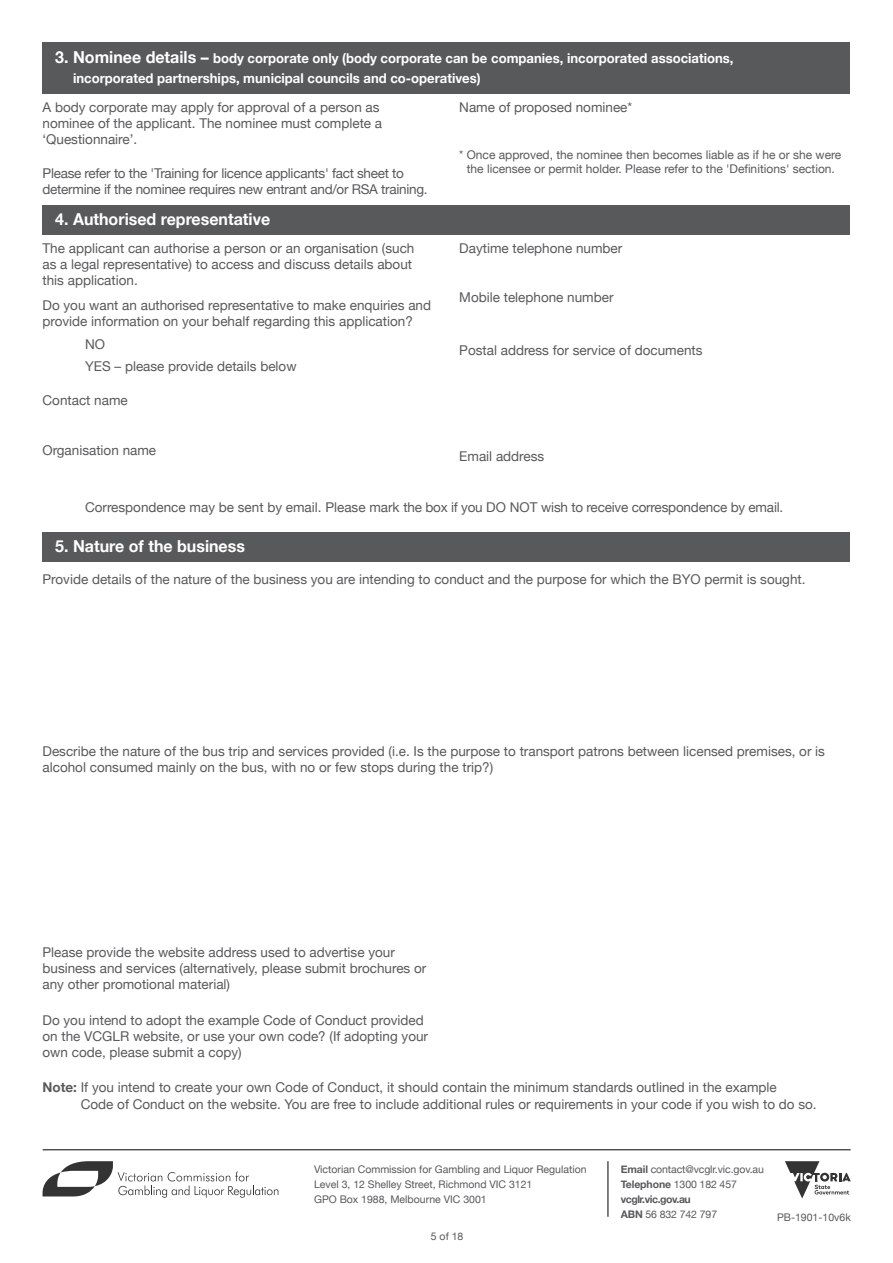
<style>
.page{position:relative;width:893px;height:1263px;background:#fff}
.page>*{position:absolute;margin:0;border:0;box-sizing:border-box;transform-origin:0 0}
.t1{font:700 16.5px "Helvetica Neue";color:#fff}
.t2{font:13.5px/16.2px "Helvetica Neue";color:#58595b}
.t3{font:700 13.5px/19.8px "Helvetica Neue";color:#fff}
.t4{font:13.5px/16.2px "Helvetica Neue";letter-spacing:-.02em;color:#58595b}
.t5{font:12px/14.4px "Helvetica Neue";color:#58595b;text-align:center}
.t6{font:10.5px/15px "Helvetica Neue";color:#58595b}
.s1{font-size:16.5px}
.s2{font-weight:700}
</style>
<div class="page">
<hr style="left:43px;top:1149px;width:808px;height:1px;background:#000">
<svg style="left:43px;top:1161px;width:235px;height:37px"></svg>
<hr style="left:608px;top:1161px;width:1px;height:56px;background:#000">
<svg style="left:785px;top:1161px;width:66px;height:37px"></svg>
<div style="left:43px;top:43px;width:807px;height:51px;background:#58595b"></div>
<div style="left:43px;top:205px;width:807px;height:30px;background:#58595b"></div>
<div style="left:43px;top:532px;width:807px;height:29px;background:#58595b"></div>
<p class="t3" style="left:73px;top:49px;width:662px;text-indent:-18px"><span class="s1">3. Nominee details –</span> body corporate only (body corporate can be companies, incorporated associations, incorporated partnerships, municipal councils and co-operatives)</p>
<p class="t2" style="left:43px;top:100px;width:341px">A body corporate may apply for approval of a person as nominee of the applicant. The nominee must complete a ‘Questionnaire’.</p>
<p class="t4" style="left:43px;top:165px;width:387px">Please refer to the 'Training for licence applicants' fact sheet to determine if the nominee requires new entrant and/or RSA training.</p>
<p class="t2" style="left:459px;top:100px;width:175px">Name of proposed nominee*</p>
<p class="t5" style="left:459px;top:148px;width:384px">* Once approved, the nominee then becomes liable as if he or she were the licensee or permit holder. Please refer to the 'Definitions' section.</p>
<p class="t1" style="left:55px;top:206px;width:216px">4. Authorised representative</p>
<p class="t2" style="left:43px;top:241px;width:373px">The applicant can authorise a person or an organisation (such as a legal representative) to access and discuss details about this application.</p>
<p class="t2" style="left:43px;top:298px;width:390px">Do you want an authorised representative to make enquiries and provide information on your behalf regarding this application?</p>
<p class="t2" style="left:85px;top:334px;width:213px;line-height:22.5px">NO<br>YES – please provide details below</p>
<p class="t2" style="left:43px;top:393px;width:87px">Contact name</p>
<p class="t2" style="left:43px;top:443px;width:115px">Organisation name</p>
<p class="t2" style="left:459px;top:241px;width:165px">Daytime telephone number</p>
<p class="t2" style="left:459px;top:290px;width:156px">Mobile telephone number</p>
<p class="t2" style="left:459px;top:342px;width:245px">Postal address for service of documents</p>
<p class="t2" style="left:459px;top:449px;width:87px">Email address</p>
<p class="t2" style="left:85px;top:500px;width:700px">Correspondence may be sent by email. Please mark the box if you DO NOT wish to receive correspondence by email.</p>
<p class="t1" style="left:55px;top:533px;width:191px">5. Nature of the business</p>
<p class="t2" style="left:43px;top:572px;width:764px">Provide details of the nature of the business you are intending to conduct and the purpose for which the BYO permit is sought.</p>
<p class="t2" style="left:43px;top:744px;width:784px">Describe the nature of the bus trip and services provided (i.e. Is the purpose to transport patrons between licensed premises, or is alcohol consumed mainly on the bus, with no or few stops during the trip?)</p>
<p class="t2" style="left:43px;top:945px;width:385px">Please provide the website address used to advertise your business and services (alternatively, please submit brochures or any other promotional material)</p>
<p class="t2" style="left:43px;top:1013px;width:387px">Do you intend to adopt the example Code of Conduct provided on the VCGLR website, or use your own code? (If adopting your own code, please submit a copy)</p>
<p class="t2" style="left:81px;top:1080px;width:737px;text-indent:-38px"><span class="s2">Note:</span> If you intend to create your own Code of Conduct, it should contain the minimum standards outlined in the example<br>Code of Conduct on the website. You are free to include additional rules or requirements in your code if you wish to do so.</p>
<p class="t6" style="left:314px;top:1162px;width:274px">Victorian Commission for Gambling and Liquor Regulation<br>Level 3, 12 Shelley Street, Richmond VIC 3121<br>GPO Box 1988, Melbourne VIC 3001</p>
<p class="t6" style="left:621px;top:1162px;width:145px"><span class="s2">Email</span> contact@vcglr.vic.gov.au<br><span class="s2">Telephone</span> 1300 182 457 <span class="s2">vcglr.vic.gov.au<br>ABN</span> 56 832 742 797</p>
<p class="t6" style="left:431px;top:1230px;width:34px">5 of 18</p>
<p class="t6" style="left:777px;top:1211px;width:75px">PB-1901-10v6k</p>
</div>
